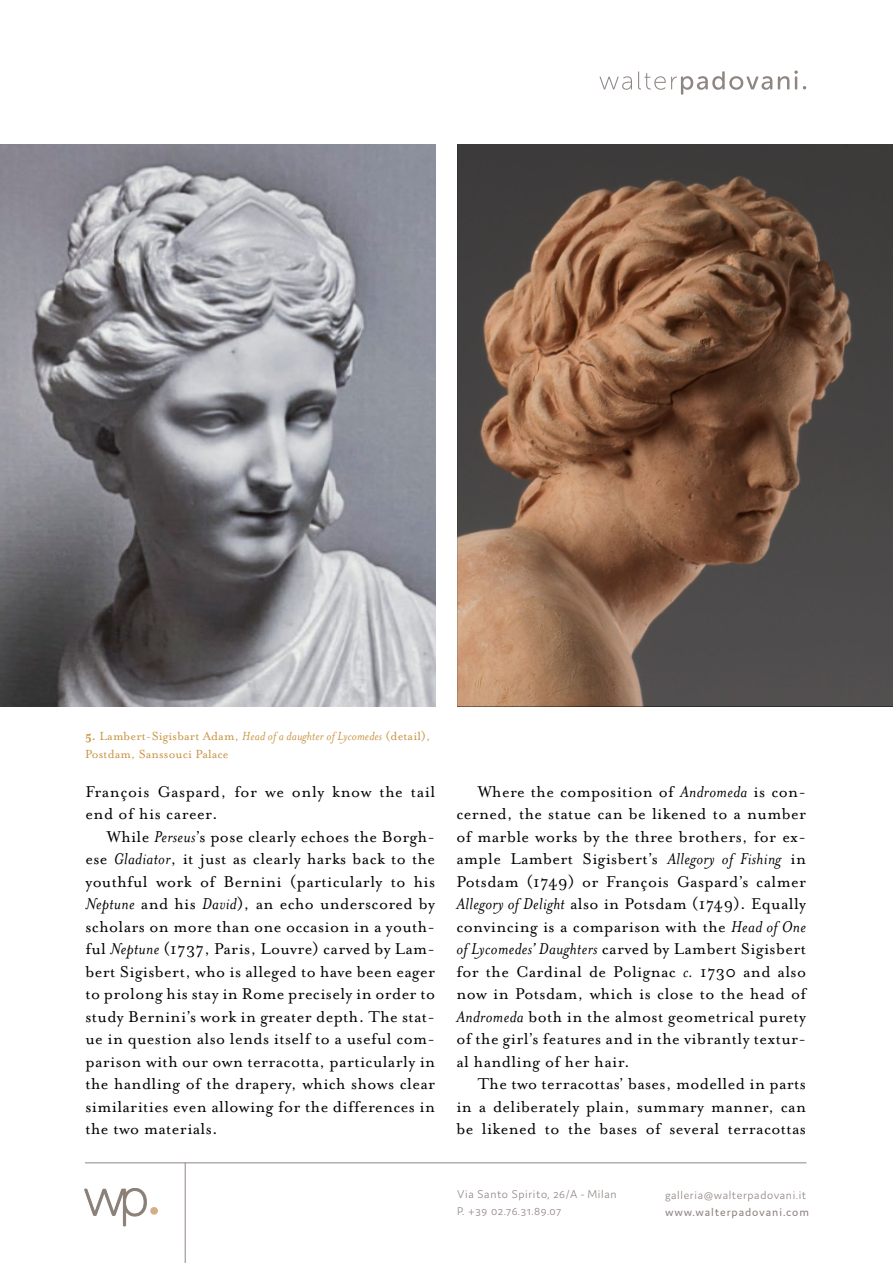
<style>
.page{position:relative;width:893px;height:1263px;background:#fff}
.page>*{position:absolute;margin:0;border:0;box-sizing:border-box;transform-origin:0 0}
.t1{font:18px/22.5px "Mrs Eaves OT";letter-spacing:.02em;color:#000;text-align:justify}
.t2{font:13.5px "Mrs Eaves OT";letter-spacing:.01em;color:#c99341}
.t3{font:300 12px/16.5px "Domus";letter-spacing:.05em;color:#8f8582}
.t4{font:12px "Domus";letter-spacing:.075em;color:#8f8582}
.s1{font-weight:700}
.s2{font-style:italic}
</style>
<div class="page">
<svg style="left:599px;top:70px;width:207px;height:25px"></svg>
<hr style="left:85px;top:1162px;width:721px;height:1px;background:#8f8582">
<svg style="left:84px;top:1188px;width:63px;height:38px"></svg>
<div style="left:150px;top:1207px;width:8px;height:8px;background:#d5ad84;border-radius:50%"></div>
<hr style="left:185px;top:1163px;width:1px;height:100px;background:#8f8582">
<img style="left:0;top:144px;width:436px;height:563px">
<img style="left:457px;top:144px;width:436px;height:562px">
<p class="t2" style="left:85px;top:729px;width:347px"><span class="s1">5.</span> Lambert-Sigisbart Adam, <span class="s2">Head of a daughter of Lycomedes</span> (detail),</p>
<p class="t2" style="left:85px;top:747px;width:145px">Postdam, Sanssouci Palace</p>
<p class="t1" style="left:85px;top:780px;width:351px">François Gaspard, for we only know the tail end of his career.</p>
<p class="t1" style="left:85px;top:825px;width:351px;text-indent:21px">While <span class="s2">Perseus</span>’s pose clearly echoes the Borgh&shy;ese <span class="s2">Gladiator</span>, it just as clearly harks back to the youthful work of Bernini (particularly to his <span class="s2">Neptune</span> and his <span class="s2">David</span>), an echo underscored by scholars on more than one occasion in a youth&shy;ful <span class="s2">Neptune</span> (1737, Paris, Louvre) carved by Lam&shy;bert Sigisbert, who is alleged to have been eager to prolong his stay in Rome precisely in order to study Bernini’s work in greater depth. The stat&shy;ue in question also lends itself to a useful com&shy;parison with our own terracotta, particularly in the handling of the drapery, which shows clear similarities even allowing for the differences in the two materials.</p>
<p class="t1" style="left:456px;top:780px;width:351px;text-indent:21px">Where the composition of <span class="s2">Andromeda</span> is con&shy;cerned, the statue can be likened to a number of marble works by the three brothers, for ex&shy;ample Lambert Sigisbert’s <span class="s2">Allegory of Fishing</span> in Potsdam (1749) or François Gaspard’s calmer <span class="s2">Allegory of Delight</span> also in Potsdam (1749). Equally convincing is a comparison with the <span class="s2">Head of One of Lycomedes’ Daughters</span> carved by Lambert Sigisbert for the Cardinal de Polignac <span class="s2">c.</span> 1730 and also now in Potsdam, which is close to the head of <span class="s2">Andromeda</span> both in the almost geometrical purety of the girl’s features and in the vibrantly textur&shy;al handling of her hair.</p>
<p class="t1" style="left:456px;top:1073px;width:351px;text-indent:21px">The two terracottas’ bases, modelled in parts in a deliberately plain, summary manner, can be likened to the bases of several terracottas</p>
<p class="t3" style="left:457px;top:1186px;width:161px">Via Santo Spirito, 26/A - Milan<br>P. +39 02.76.31.89.07</p>
<p class="t3" style="left:665px;top:1187px;width:143px">galleria@walterpadovani.it</p>
<p class="t4" style="left:665px;top:1205px;width:145px">www.walterpadovani.com</p>
</div>
